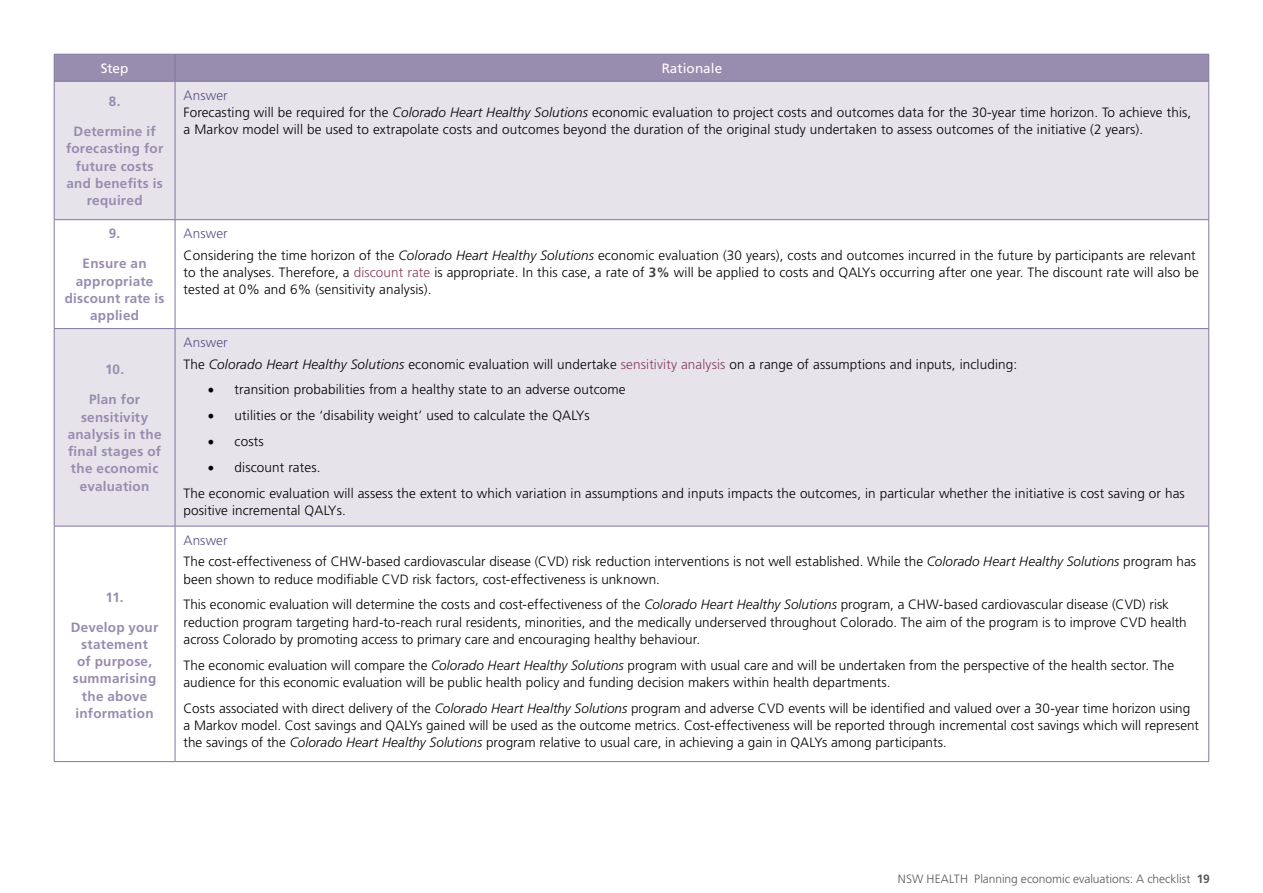
<style>
.page{position:relative;width:1263px;height:893px;background:#fff}
.page>*{position:absolute;margin:0;border:0;box-sizing:border-box;transform-origin:0 0}
.t1{font:300 13.5px/17.2px "Frutiger LT Std";letter-spacing:.01em;color:#000}
.t2{font:700 13.5px/17.2px "Frutiger LT Std";letter-spacing:.02em;color:#988caf;text-align:center}
.t3{font:13.5px "Frutiger LT Std";letter-spacing:.005em;color:#fff}
.t4{font:300 12px "Frutiger LT Std";letter-spacing:-.005em;color:#58595b}
.s1{color:#5e4f86}
.s2{font-style:italic}
.s3{color:#893d5e}
.s4{font-weight:700;color:#414042}
.s5{font-family:"Minion Pro";font-weight:400;font-size:18px}
.s6{font-weight:700}
</style>
<div class="page">
<svg style="left:55px;top:82px;width:1153px;height:444px;fill:#e6e3eb"></svg>
<div style="left:54px;top:54px;width:1155px;height:27px;background:#988caf"></div>
<hr style="left:54px;top:81px;width:121px;height:1px;background:#8376a0">
<hr style="left:54px;top:82px;width:1px;height:137px;background:#8376a0">
<hr style="left:175px;top:81px;width:1034px;height:1px;background:#8376a0">
<hr style="left:175px;top:82px;width:1px;height:137px;background:#8376a0">
<hr style="left:1208px;top:82px;width:1px;height:137px;background:#8376a0">
<hr style="left:54px;top:219px;width:121px;height:1px;background:#8376a0">
<hr style="left:54px;top:220px;width:1px;height:108px;background:#8376a0">
<hr style="left:175px;top:219px;width:1034px;height:1px;background:#8376a0">
<hr style="left:175px;top:220px;width:1px;height:108px;background:#8376a0">
<hr style="left:1208px;top:220px;width:1px;height:108px;background:#8376a0">
<hr style="left:54px;top:328px;width:121px;height:1px;background:#8376a0">
<hr style="left:54px;top:329px;width:1px;height:197px;background:#8376a0">
<hr style="left:175px;top:328px;width:1034px;height:1px;background:#8376a0">
<hr style="left:175px;top:329px;width:1px;height:197px;background:#8376a0">
<hr style="left:1208px;top:329px;width:1px;height:197px;background:#8376a0">
<hr style="left:54px;top:526px;width:121px;height:1px;background:#8376a0">
<hr style="left:54px;top:526px;width:1px;height:235px;background:#8376a0">
<hr style="left:175px;top:526px;width:1034px;height:1px;background:#8376a0">
<hr style="left:175px;top:526px;width:1px;height:235px;background:#8376a0">
<hr style="left:1208px;top:526px;width:1px;height:235px;background:#8376a0">
<hr style="left:54px;top:761px;width:121px;height:1px;background:#8376a0">
<hr style="left:175px;top:761px;width:1034px;height:1px;background:#8376a0">
<p class="t3" style="left:101px;top:60px;width:29px">Step</p>
<p class="t3" style="left:662px;top:60px;width:62px">Rationale</p>
<p class="t2" style="left:109px;top:93px;width:13px">8.</p>
<p class="t2" style="left:66px;top:123px;width:99px">Determine if forecasting for future costs and benefits is required</p>
<p class="t1" style="left:184px;top:87px;width:1009px"><span class="s1">Answer<br></span>Forecasting will be required for the <span class="s2">Colorado Heart Healthy Solutions</span> economic evaluation to project costs and outcomes data for the 30-year time horizon. To achieve this, a Markov model will be used to extrapolate costs and outcomes beyond the duration of the original study undertaken to assess outcomes of the initiative (2 years).</p>
<p class="t2" style="left:109px;top:225px;width:13px">9.</p>
<p class="t2" style="left:65px;top:255px;width:101px">Ensure an appropriate discount rate is applied</p>
<p class="t2" style="left:105px;top:361px;width:21px">10.</p>
<p class="t2" style="left:68px;top:391px;width:95px">Plan for sensitivity analysis in the final stages of the economic evaluation</p>
<p class="t2" style="left:106px;top:588px;width:20px">11.</p>
<p class="t2" style="left:71px;top:618px;width:89px">Develop your statement<br>of purpose, summarising the above information</p>
<p class="t1" style="left:184px;top:223px;width:1014px;line-height:21.5px"><span class="s1">Answer<br></span>Considering the time horizon of the <span class="s2">Colorado Heart Healthy Solutions</span> economic evaluation (30 years), costs and outcomes incurred in the future by participants are relevant</p>
<p class="t1" style="left:184px;top:264px;width:1017px">to the analyses. Therefore, a <span class="s3">discount rate</span> is appropriate. In this case, a rate of <span class="s4">3%</span> will be applied to costs and QALYs occurring after one year. The discount rate will also be tested at 0% and 6% (sensitivity analysis).</p>
<p class="t1" style="left:184px;top:332px;width:835px;line-height:21.5px"><span class="s1">Answer<br></span>The <span class="s2">Colorado Heart Healthy Solutions</span> economic evaluation will undertake <span class="s3">sensitivity analysis</span> on a range of assumptions and inputs, including:</p>
<p class="t1" style="left:208px;top:381px;width:419px"><span class="s5">•</span> transition probabilities from a healthy state to an adverse outcome</p>
<p class="t1" style="left:208px;top:407px;width:384px"><span class="s5">•</span> utilities or the ‘disability weight’ used to calculate the QALYs</p>
<p class="t1" style="left:208px;top:433px;width:58px"><span class="s5">•</span> costs</p>
<p class="t1" style="left:184px;top:454px;width:1003px;line-height:25.8px;text-indent:24px"><span class="s5">•</span> discount rates.<br>The economic evaluation will assess the extent to which variation in assumptions and inputs impacts the outcomes, in particular whether the initiative is cost saving or has</p>
<p class="t1" style="left:184px;top:502px;width:164px">positive incremental QALYs.</p>
<p class="t1" style="left:184px;top:530px;width:1014px;line-height:21.5px"><span class="s1">Answer<br></span>The cost-effectiveness of CHW-based cardiovascular disease (CVD) risk reduction interventions is not well established. While the <span class="s2">Colorado Heart Healthy Solutions</span> program has</p>
<p class="t1" style="left:184px;top:566px;width:987px;line-height:25.8px">been shown to reduce modifiable CVD risk factors, cost-effectiveness is unknown.<br>This economic evaluation will determine the costs and cost-effectiveness of the <span class="s2">Colorado Heart Healthy Solutions</span> program, a CHW-based cardiovascular disease (CVD) risk</p>
<p class="t1" style="left:184px;top:613px;width:1005px">reduction program targeting hard-to-reach rural residents, minorities, and the medically underserved throughout Colorado. The aim of the program is to improve CVD health across Colorado by promoting access to primary care and encouraging healthy behaviour.</p>
<p class="t1" style="left:184px;top:656px;width:992px">The economic evaluation will compare the <span class="s2">Colorado Heart Healthy Solutions</span> program with usual care and will be undertaken from the perspective of the health sector. The audience for this economic evaluation will be public health policy and funding decision makers within health departments.</p>
<p class="t1" style="left:184px;top:699px;width:1017px">Costs associated with direct delivery of the <span class="s2">Colorado Heart Healthy Solutions</span> program and adverse CVD events will be identified and valued over a 30-year time horizon using a Markov model. Cost savings and QALYs gained will be used as the outcome metrics. Cost-effectiveness will be reported through incremental cost savings which will represent the savings of the <span class="s2">Colorado Heart Healthy Solutions</span> program relative to usual care, in achieving a gain in QALYs among participants.</p>
<p class="t4" style="left:898px;top:872px;width:313px">NSW HEALTH Planning economic evaluations: A checklist <span class="s6">19</span></p>
</div>
